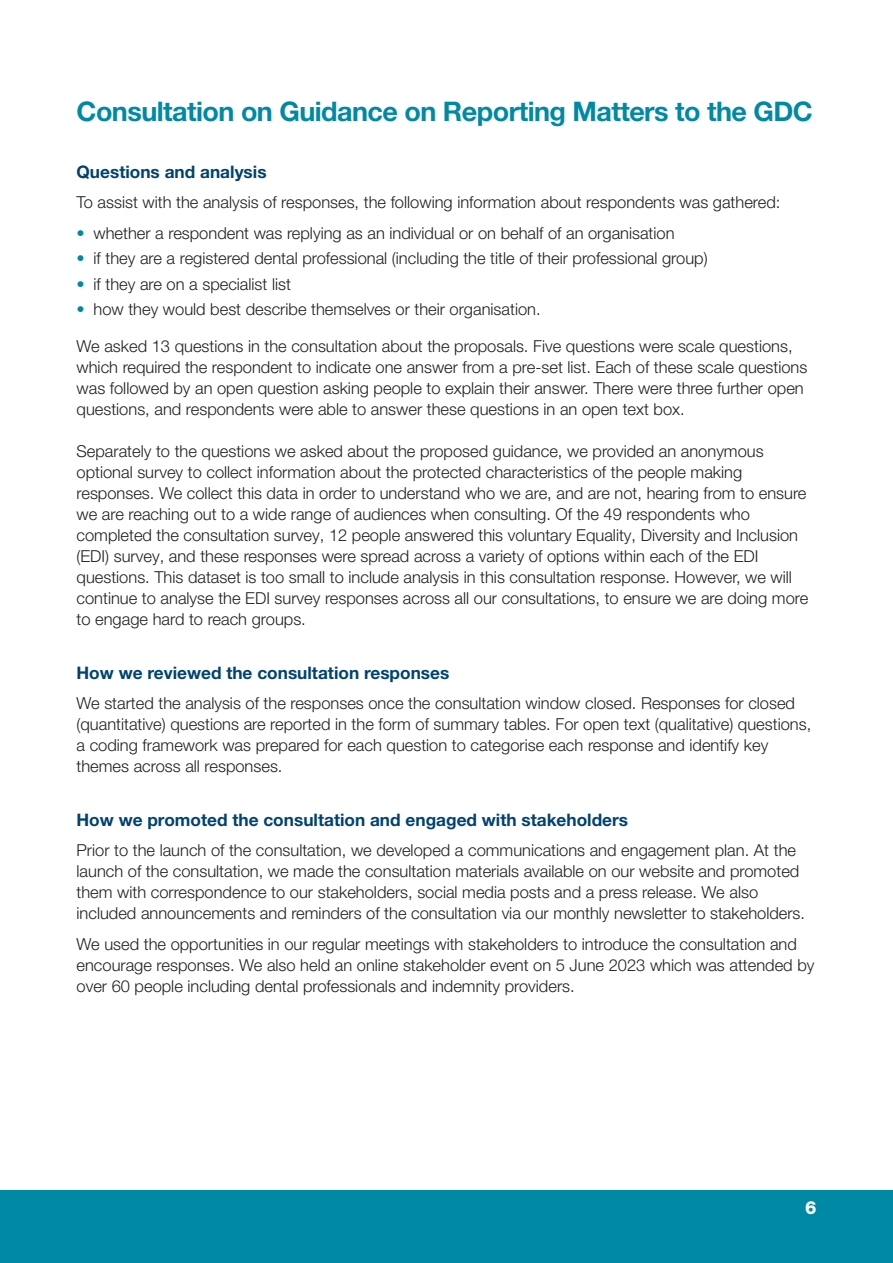
<style>
.page{position:relative;width:893px;height:1263px;background:#fff}
.page>*{position:absolute;margin:0;border:0;box-sizing:border-box;transform-origin:0 0}
.t1{font:700 27px "Helvetica Neue LT Pro";letter-spacing:-.02em;color:#0089a5}
.t2{font:800 18px "Helvetica Neue LT Pro";color:#fff}
.t3{font:700 17.25px "Helvetica Neue LT Pro";color:#004270}
.t4{font:300 16.5px/21px "Helvetica Neue LT Pro";color:#231f20}
.s1{color:#0089a5}
</style>
<div class="page">
<div style="left:0;top:1191px;width:893px;height:72px;background:#0089a5"></div>
<p class="t1" style="left:77px;top:102px;width:738px">Consultation on Guidance on Reporting Matters to the GDC</p>
<p class="t3" style="left:77px;top:166px;width:192px">Questions and analysis</p>
<p class="t4" style="left:77px;top:193px;width:705px">To assist with the analysis of responses, the following information about respondents was gathered:</p>
<p class="t4" style="left:77px;top:225px;width:600px"><span class="s1">•</span> whether a respondent was replying as an individual or on behalf of an organisation</p>
<p class="t4" style="left:77px;top:250px;width:633px"><span class="s1">•</span> if they are a registered dental professional (including the title of their professional group)</p>
<p class="t4" style="left:77px;top:275px;width:216px"><span class="s1">•</span> if they are on a specialist list</p>
<p class="t4" style="left:77px;top:300px;width:466px"><span class="s1">•</span> how they would best describe themselves or their organisation.</p>
<p class="t4" style="left:77px;top:337px;width:732px">We asked 13 questions in the consultation about the proposals. Five questions were scale questions, which required the respondent to indicate one answer from a pre-set list. Each of these scale questions was followed by an open question asking people to explain their answer. There were three further open questions, and respondents were able to answer these questions in an open text box.</p>
<p class="t4" style="left:77px;top:442px;width:733px">Separately to the questions we asked about the proposed guidance, we provided an anonymous optional survey to collect information about the protected characteristics of the people making responses. We collect this data in order to understand who we are, and are not, hearing from to ensure we are reaching out to a wide range of audiences when consulting. Of the 49 respondents who completed the consultation survey, 12 people answered this voluntary Equality, Diversity and Inclusion (EDI) survey, and these responses were spread across a variety of options within each of the EDI questions. This dataset is too small to include analysis in this consultation response. However, we will continue to analyse the EDI survey responses across all our consultations, to ensure we are doing more to engage hard to reach groups.</p>
<p class="t3" style="left:77px;top:667px;width:374px">How we reviewed the consultation responses</p>
<p class="t4" style="left:77px;top:694px;width:736px">We started the analysis of the responses once the consultation window closed. Responses for closed (quantitative) questions are reported in the form of summary tables. For open text (qualitative) questions, a coding framework was prepared for each question to categorise each response and identify key themes across all responses.</p>
<p class="t3" style="left:77px;top:814px;width:553px">How we promoted the consultation and engaged with stakeholders</p>
<p class="t4" style="left:77px;top:841px;width:730px">Prior to the launch of the consultation, we developed a communications and engagement plan. At the launch of the consultation, we made the consultation materials available on our website and promoted them with correspondence to our stakeholders, social media posts and a press release. We also included announcements and reminders of the consultation via our monthly newsletter to stakeholders.</p>
<p class="t4" style="left:77px;top:935px;width:739px">We used the opportunities in our regular meetings with stakeholders to introduce the consultation and encourage responses. We also held an online stakeholder event on 5 June 2023 which was attended by over 60 people including dental professionals and indemnity providers.</p>
<p class="t2" style="left:805px;top:1197px;width:13px">6</p>
</div>
